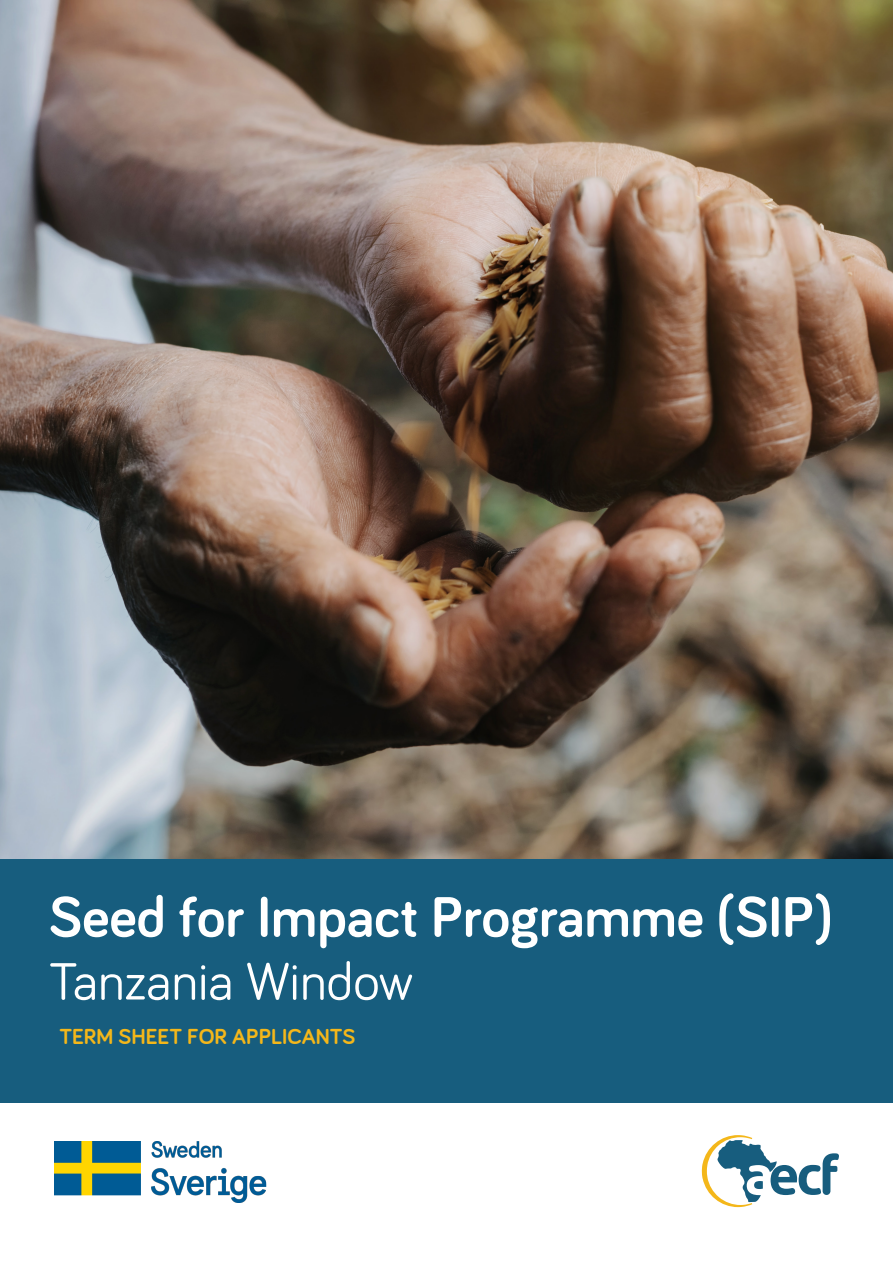
<style>
.page{position:relative;width:893px;height:1263px;background:#fff}
.page>*{position:absolute;margin:0;border:0;box-sizing:border-box;transform-origin:0 0}
.t1{font:700 58.5px "Bariol";color:#fff}
.t2{font:54px "Bariol";color:#fff}
.t3{font:700 22.5px "Bariol";color:#f4b71a}
</style>
<div class="page">
<div style="left:0;top:855px;width:893px;height:247px;background:#175d7e"></div>
<img style="left:0;top:0;width:893px;height:859px">
<svg style="left:702px;top:1135px;width:137px;height:72px"></svg>
<img style="left:54px;top:1141px;width:212px;height:62px">
<p class="t1" style="left:49px;top:884px;width:785px">Seed for Impact Programme (SIP)</p>
<p class="t2" style="left:49px;top:951px;width:366px">Tanzania Window</p>
<p class="t3" style="left:59px;top:1023px;width:297px">TERM SHEET FOR APPLICANTS</p>
</div>
